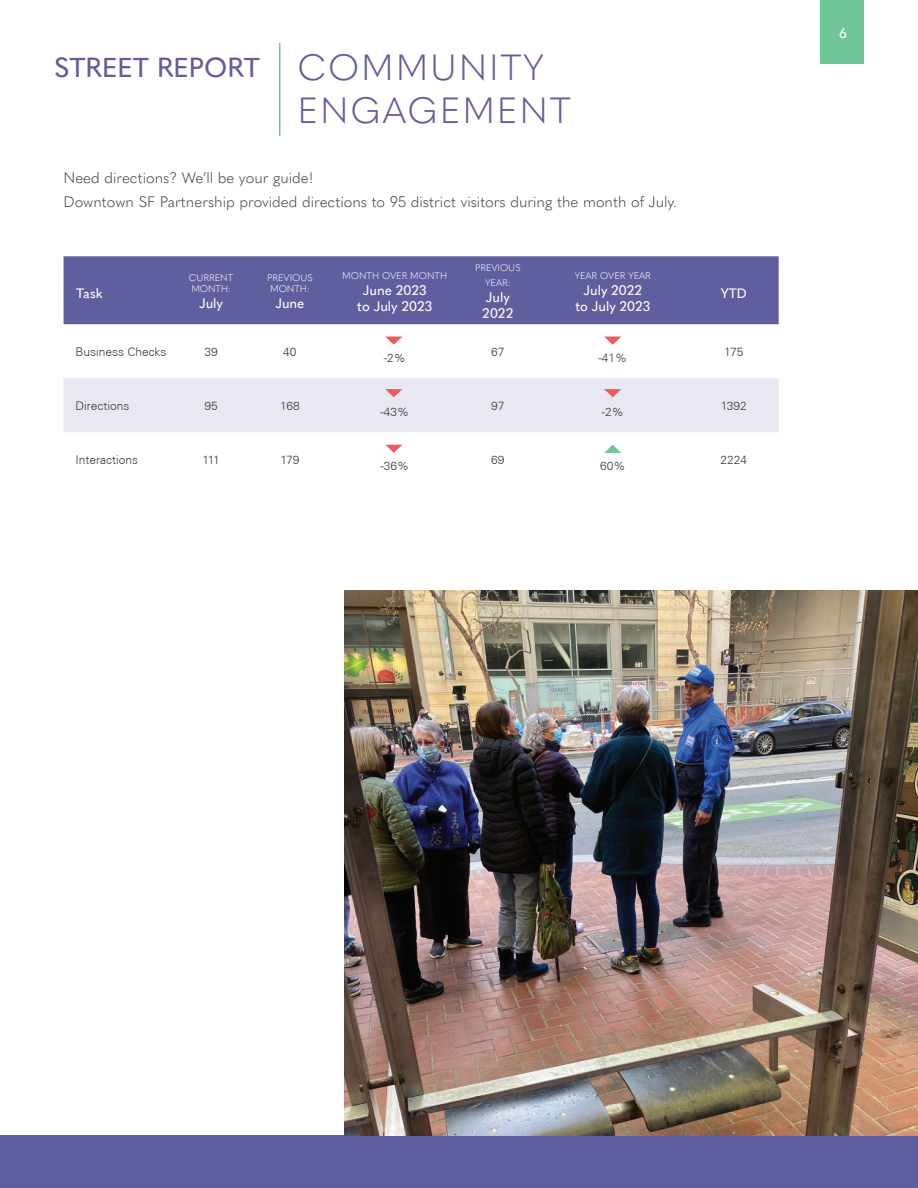
<style>
.page{position:relative;width:918px;height:1188px;background:#fff}
.page>*{position:absolute;margin:0;border:0;box-sizing:border-box;transform-origin:0 0}
.t1{font:300 36px "Quasimoda";letter-spacing:.05em;color:#605e9e}
.t2{font:500 27px "Quasimoda W03";color:#605e9e}
.t3{font:300 15px/24.8px "Quasimoda";color:#3e3e3f}
.t4{font:500 13.5px/16.2px "Quasimoda W03";color:#fff;text-align:center}
.t5{font:300 12px "Univers CE";color:#3e3e3f}
.t6{font:300 9.45px/11.4px "Quasimoda";color:#fff;text-align:center}
.s1{font-family:"Quasimoda";font-weight:300;font-size:36px}
</style>
<div class="page">
<div style="left:821px;top:0;width:43px;height:64px;background:#6ec597"></div>
<div style="left:0;top:1135px;width:918px;height:53px;background:#605e9e"></div>
<div style="left:64px;top:256px;width:715px;height:68px;background:#605e9e"></div>
<img style="left:345px;top:590px;width:573px;height:545px">
<svg style="left:604px;top:337px;width:17px;height:8px"></svg>
<svg style="left:604px;top:445px;width:17px;height:8px"></svg>
<hr style="left:279px;top:43px;width:1px;height:93px;background:#6ec597">
<svg style="left:385px;top:445px;width:17px;height:8px"></svg>
<div style="left:64px;top:378px;width:715px;height:54px;background:#e9e8f2"></div>
<svg style="left:386px;top:337px;width:16px;height:8px"></svg>
<h2 class="t2" style="left:54px;top:47px;width:491px">STREET REPORT <span class="s1">COMMUNITY</span></h2>
<h1 class="t1" style="left:298px;top:83px;width:275px">ENGAGEMENT</h1>
<p class="t3" style="left:64px;top:164px;width:615px">Need directions? We’ll be your guide!<br>Downtown SF Partnership provided directions to 95 district visitors during the month of July.</p>
<p class="t4" style="left:76px;top:284px;width:28px">Task</p>
<p class="t6" style="left:189px;top:271px;width:46px;text-align:left">CURRENT<br>MONTH:</p>
<p class="t4" style="left:199px;top:295px;width:25px">July</p>
<p class="t6" style="left:267px;top:271px;width:47px">PREVIOUS<br>MONTH:</p>
<p class="t4" style="left:275px;top:295px;width:31px">June</p>
<p class="t6" style="left:342px;top:269px;width:106px">MONTH OVER MONTH</p>
<p class="t4" style="left:357px;top:281px;width:76px">June 2023 to July 2023</p>
<p class="t6" style="left:475px;top:260px;width:47px;line-height:14.5px">PREVIOUS<br>YEAR:</p>
<p class="t4" style="left:483px;top:288px;width:32px;text-align:left">July<br>2022</p>
<p class="t6" style="left:575px;top:269px;width:78px">YEAR OVER YEAR</p>
<p class="t4" style="left:575px;top:281px;width:76px">July 2022<br>to July 2023</p>
<p class="t4" style="left:721px;top:284px;width:28px">YTD</p>
<p class="t5" style="left:76px;top:345px;width:92px">Business Checks</p>
<p class="t5" style="left:204px;top:345px;width:15px">39</p>
<p class="t5" style="left:283px;top:345px;width:15px">40</p>
<p class="t5" style="left:384px;top:351px;width:24px">-2%</p>
<p class="t5" style="left:491px;top:345px;width:15px">67</p>
<p class="t5" style="left:598px;top:351px;width:30px">-41%</p>
<p class="t5" style="left:724px;top:345px;width:21px">175</p>
<p class="t5" style="left:76px;top:399px;width:56px">Directions</p>
<p class="t5" style="left:204px;top:399px;width:15px">95</p>
<p class="t5" style="left:280px;top:399px;width:21px">168</p>
<p class="t5" style="left:380px;top:405px;width:30px">-43%</p>
<p class="t5" style="left:491px;top:399px;width:15px">97</p>
<p class="t5" style="left:602px;top:405px;width:24px">-2%</p>
<p class="t5" style="left:721px;top:399px;width:28px">1392</p>
<p class="t5" style="left:76px;top:453px;width:64px">Interactions</p>
<p class="t5" style="left:203px;top:453px;width:19px">111</p>
<p class="t5" style="left:280px;top:453px;width:21px">179</p>
<p class="t5" style="left:380px;top:459px;width:30px">-36%</p>
<p class="t5" style="left:491px;top:453px;width:15px">69</p>
<p class="t5" style="left:600px;top:459px;width:27px">60%</p>
<p class="t5" style="left:720px;top:453px;width:28px">2224</p>
<p class="t4" style="left:839px;top:25px;width:9px">6</p>
</div>
